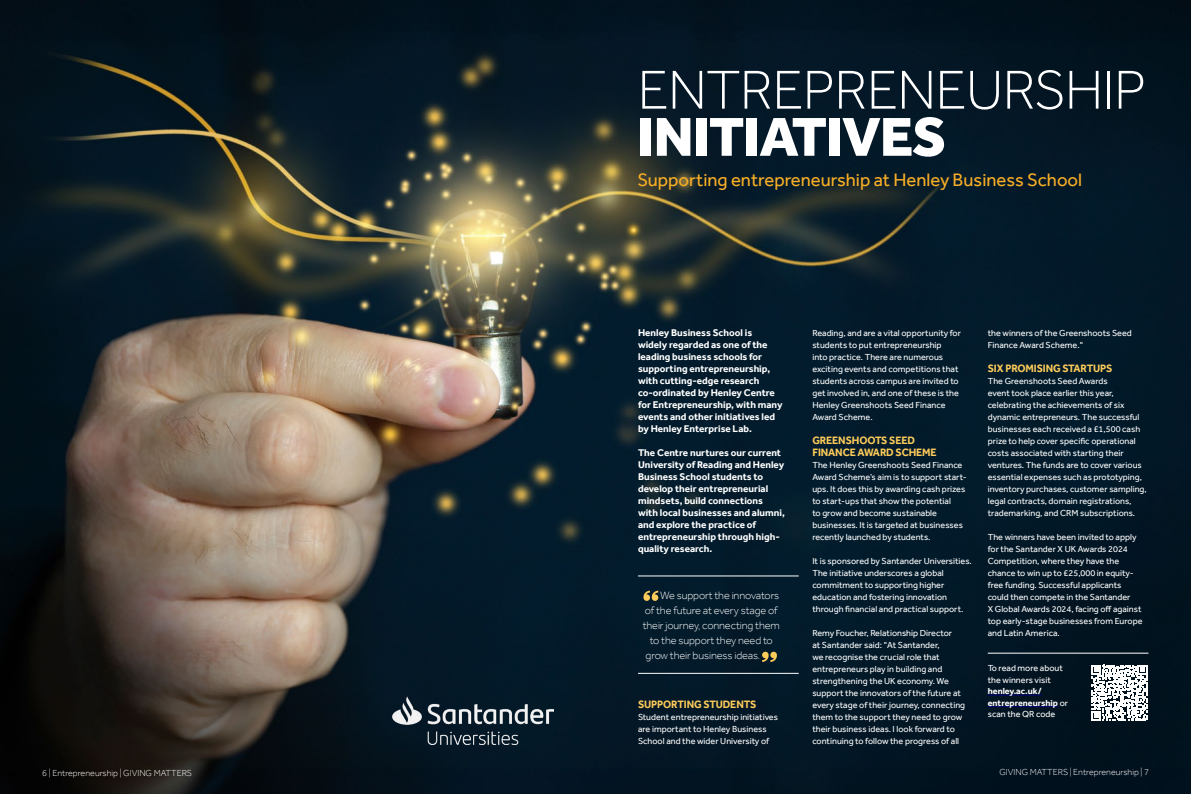
<style>
.page{position:relative;width:1191px;height:794px;background:#fff}
.page>*{position:absolute;margin:0;border:0;box-sizing:border-box;transform-origin:0 0}
.Body_Copy_Effra_Reg_9_12{font:300 56.6px/47.1px "Effra";letter-spacing:-.015em;color:#fff}
.Body_Copy_Effra_Reg_9_12-2{font:18.5px "Effra";color:#f9af26}
.Pullout_Quote{font:300 11px "Effra";letter-spacing:-.01em;color:#fff}
.Subheading_11_14{font:700 11px/12px "Effra";letter-spacing:-.01em;color:#fdcb5a;scale:.96 1}
.Body_Copy_Effra_Reg_9_12-3{font:700 10px/12px "Effra";color:#fff}
.Body_Copy_Effra_Reg_9_12-4{font:9px/12px "Effra";color:#fff}
.Body_Copy_Effra_Reg_9_12-5{font:300 9px "Effra";color:#fff}
.s1{font-weight:800}
.s2{font-weight:700}
</style>
<div class="page">
<img style="left:0;top:0;width:1191px;height:794px">
<hr style="left:638px;top:576px;width:160px;height:1px;background:#fff">
<hr style="left:638px;top:673px;width:160px;height:1px;background:#fff">
<svg style="left:643px;top:590px;width:15px;height:11px"></svg>
<svg style="left:762px;top:651px;width:15px;height:11px"></svg>
<hr style="left:987px;top:695px;width:54px;height:1px;background:#000080">
<hr style="left:987px;top:706px;width:71px;height:1px;background:#000080">
<img style="left:392px;top:696px;width:161px;height:48px">
<svg style="left:1091px;top:665px;width:56px;height:55px"></svg>
<hr style="left:987px;top:653px;width:161px;height:1px;background:#fff">
<p class="Body_Copy_Effra_Reg_9_12" style="left:637px;top:66px;width:510px">ENTREPRENEURSHIP<br><span class="s1">INITIATIVES</span></p>
<p class="Body_Copy_Effra_Reg_9_12-2" style="left:637px;top:169px;width:446px">Supporting entrepreneurship at Henley Business School</p>
<p class="Body_Copy_Effra_Reg_9_12-3" style="left:638px;top:327px;width:146px">Henley Business School is widely regarded as one of the leading business schools for supporting entrepreneurship, with cutting-edge research co-ordinated by Henley Centre for Entrepreneurship, with many events and other initiatives led by Henley Enterprise Lab.</p>
<p class="Body_Copy_Effra_Reg_9_12-3" style="left:638px;top:447px;width:148px">The Centre nurtures our current<br>University of Reading and Henley<br>Business School students to develop their entrepreneurial mindsets, build connections with local businesses and alumni, and explore the practice of entrepreneurship through high&shy;quality research.</p>
<p class="Pullout_Quote" style="left:660px;top:588px;width:120px">We support the innovators</p>
<p class="Pullout_Quote" style="left:645px;top:603px;width:134px">of the future at every stage of</p>
<p class="Pullout_Quote" style="left:642px;top:618px;width:139px">their journey, connecting them</p>
<p class="Pullout_Quote" style="left:650px;top:633px;width:125px">to the support they need to</p>
<p class="Pullout_Quote" style="left:645px;top:648px;width:116px">grow their business ideas.</p>
<p class="Subheading_11_14" style="left:638px;top:698px;width:125px">SUPPORTING STUDENTS</p>
<p class="Body_Copy_Effra_Reg_9_12-4" style="left:638px;top:711px;width:141px">Student entrepreneurship initiatives are important to Henley Business<br>School and the wider University of</p>
<p class="Body_Copy_Effra_Reg_9_12-4" style="left:812px;top:327px;width:150px">Reading, and are a vital opportunity for students to put entrepreneurship<br>into practice. There are numerous exciting events and competitions that students across campus are invited to get involved in, and one of these is the Henley Greenshoots Seed Finance Award Scheme.</p>
<p class="Subheading_11_14" style="left:812px;top:434px;width:131px">GREENSHOOTS SEED<br>FINANCE AWARD SCHEME</p>
<p class="Body_Copy_Effra_Reg_9_12-4" style="left:812px;top:459px;width:156px">The Henley Greenshoots Seed Finance Award Scheme’s aim is to support start&shy;ups. It does this by awarding cash prizes to start-ups that show the potential<br>to grow and become sustainable businesses. It is targeted at businesses recently launched by students.</p>
<p class="Body_Copy_Effra_Reg_9_12-4" style="left:812px;top:555px;width:161px">It is sponsored by Santander Universities.<br>The initiative underscores a global commitment to supporting higher education and fostering innovation through financial and practical support.</p>
<p class="Body_Copy_Effra_Reg_9_12-4" style="left:812px;top:627px;width:154px">Remy Foucher, Relationship Director<br>at Santander said: "At Santander,<br>we recognise the crucial role that entrepreneurs play in building and strengthening the UK economy. We support the innovators of the future at every stage of their journey, connecting them to the support they need to grow their business ideas. I look forward to continuing to follow the progress of all</p>
<p class="Body_Copy_Effra_Reg_9_12-4" style="left:987px;top:327px;width:145px">the winners of the Greenshoots Seed<br>Finance Award Scheme."</p>
<p class="Subheading_11_14" style="left:987px;top:362px;width:131px">SIX PROMISING STARTUPS</p>
<p class="Body_Copy_Effra_Reg_9_12-4" style="left:987px;top:375px;width:160px">The Greenshoots Seed Awards<br>event took place earlier this year, celebrating the achievements of six dynamic entrepreneurs. The successful businesses each received a £1,500 cash prize to help cover specific operational costs associated with starting their ventures. The funds are to cover various essential expenses such as prototyping, inventory purchases, customer sampling, legal contracts, domain registrations, trademarking, and CRM subscriptions.</p>
<p class="Body_Copy_Effra_Reg_9_12-4" style="left:987px;top:531px;width:156px">The winners have been invited to apply for the Santander X UK Awards 2024<br>Competition, where they have the chance to win up to £25,000 in equity&shy;free funding. Successful applicants could then compete in the Santander<br>X Global Awards 2024, facing off against top early-stage businesses from Europe and Latin America.</p>
<p class="Body_Copy_Effra_Reg_9_12-4" style="left:987px;top:662px;width:82px;line-height:11.5px">To read more about the winners visit <span class="s2">henley.ac.uk/ entrepreneurship</span> or scan the QR code</p>
<p class="Body_Copy_Effra_Reg_9_12-5" style="left:42px;top:768px;width:151px">6 | Entrepreneurship | GIVING MATTERS</p>
<p class="Body_Copy_Effra_Reg_9_12-5" style="left:999px;top:767px;width:151px">GIVING MATTERS | Entrepreneurship | 7</p>
</div>
